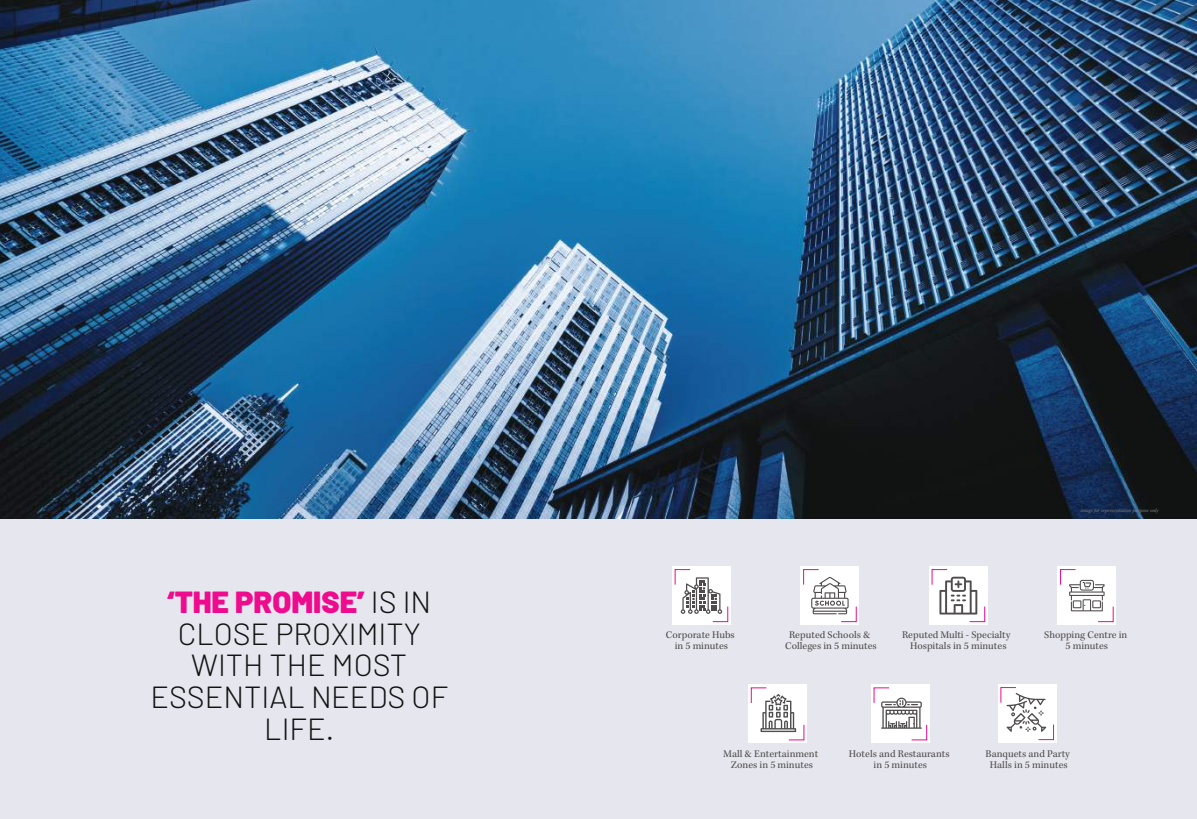
<style>
.page{position:relative;width:1197px;height:819px;background:#fff}
.page>*{position:absolute;margin:0;border:0;box-sizing:border-box;transform-origin:0 0}
.t1{font:300 30.62px/31.7px "Barlow";color:#121414;text-align:center}
.t2{font:10.5px/10.8px "Kepler Std";color:#4f4c4d;text-align:center}
.t3{font:italic 5.25px "Kepler Std";color:#7e7d7f}
.s1{font-weight:900;color:#ee0b8d}
</style>
<div class="page">
<div style="left:0;top:519px;width:1197px;height:300px;background:#e6e7ee"></div>
<img style="left:0;top:0;width:1197px;height:519px">
<div style="left:748px;top:684px;width:59px;height:59px;background:#fff"></div>
<svg style="left:750px;top:687px;width:55px;height:54px"></svg>
<div style="left:871px;top:684px;width:59px;height:59px;background:#fff"></div>
<svg style="left:873px;top:687px;width:55px;height:54px"></svg>
<div style="left:998px;top:684px;width:59px;height:59px;background:#fff"></div>
<svg style="left:1000px;top:687px;width:54px;height:53px"></svg>
<div style="left:672px;top:566px;width:59px;height:59px;background:#fff"></div>
<svg style="left:674px;top:569px;width:55px;height:54px"></svg>
<div style="left:800px;top:566px;width:59px;height:59px;background:#fff"></div>
<svg style="left:803px;top:569px;width:54px;height:54px"></svg>
<div style="left:929px;top:566px;width:59px;height:59px;background:#fff"></div>
<svg style="left:931px;top:569px;width:55px;height:54px"></svg>
<div style="left:1057px;top:566px;width:59px;height:59px;background:#fff"></div>
<svg style="left:1060px;top:569px;width:54px;height:54px"></svg>
<h1 class="t1" style="left:150px;top:585px;width:299px"><span class="s1">‘THE PROMISE’</span> IS IN<br>CLOSE PROXIMITY<br>WITH THE MOST<br>ESSENTIAL NEEDS OF<br>LIFE.</h1>
<p class="t3" style="left:1080px;top:507px;width:80px">image for representation purpose only</p>
<p class="t2" style="left:666px;top:630px;width:70px">Corporate Hubs in 5 minutes</p>
<p class="t2" style="left:785px;top:630px;width:93px">Reputed Schools &amp;<br>Colleges in 5 minutes</p>
<p class="t2" style="left:902px;top:630px;width:110px">Reputed Multi - Specialty<br>Hospitals in 5 minutes</p>
<p class="t2" style="left:1044px;top:630px;width:85px">Shopping Centre in<br>5 minutes</p>
<p class="t2" style="left:723px;top:749px;width:96px">Mall &amp; Entertainment<br>Zones in 5 minutes</p>
<p class="t2" style="left:849px;top:749px;width:102px">Hotels and Restaurants in 5 minutes</p>
<p class="t2" style="left:986px;top:749px;width:86px">Banquets and Party<br>Halls in 5 minutes</p>
</div>
